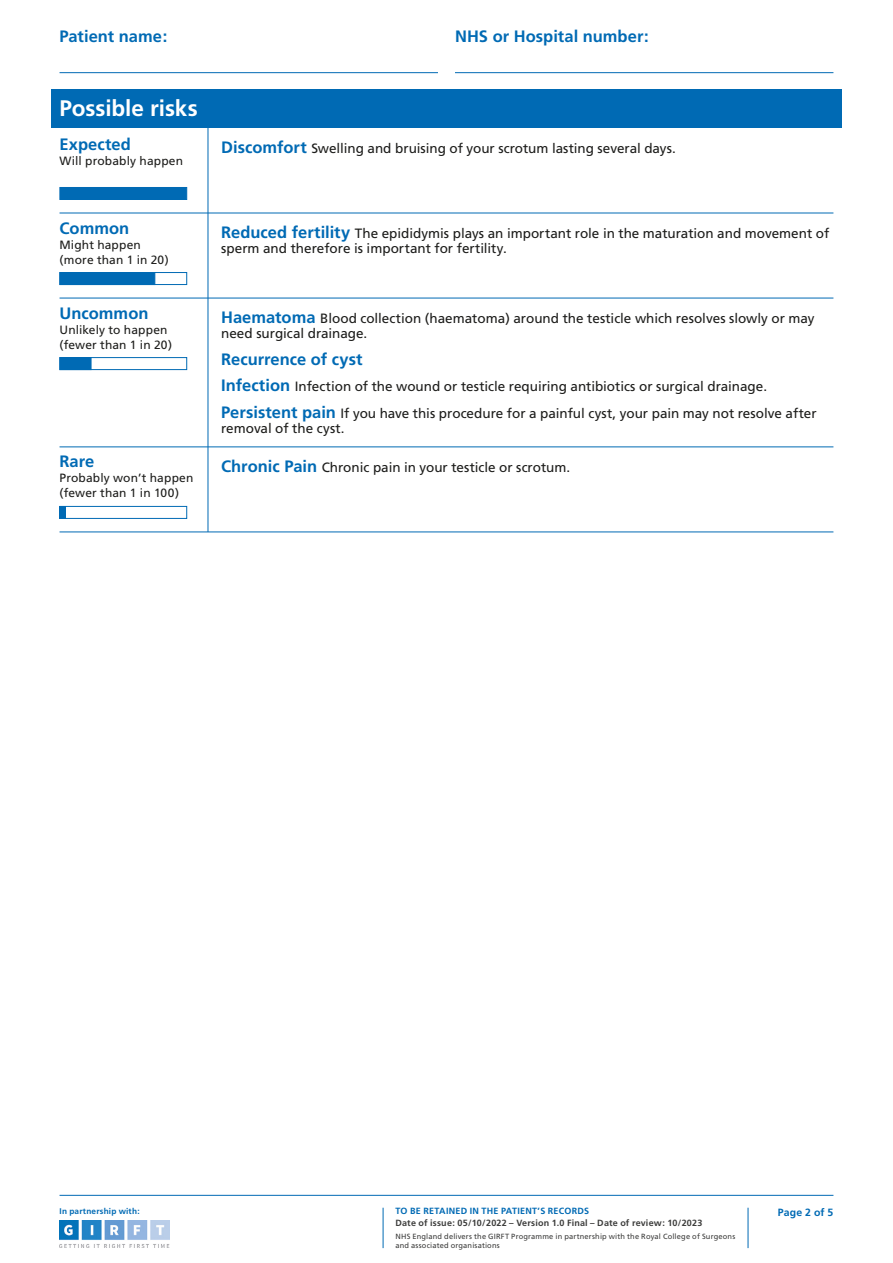
<style>
.page{position:relative;width:893px;height:1263px;background:#fff}
.page>*{position:absolute;margin:0;border:0;box-sizing:border-box;transform-origin:0 0}
.t1{font:700 22.5px "Frutiger";letter-spacing:-.005em;color:#fff}
.t2{font:700 16.5px "Frutiger";color:#006ab4}
.t3{font:13.5px/15px "Frutiger";color:#1d1d1b}
.t4{font:12px/15px "Frutiger";letter-spacing:.01em;color:#1d1d1b}
.t5{font:700 10.5px "Frutiger";letter-spacing:.015em;color:#006ab4}
.t6{font:700 9px "Frutiger";letter-spacing:.02em;color:#3c3c3b}
.t7{font:700 9px "Frutiger";letter-spacing:.025em;color:#006ab4}
.t8{font:700 8.25px "Frutiger";letter-spacing:.025em;color:#006ab4}
.t9{font:7.5px/9px "Frutiger";letter-spacing:.02em;color:#3c3c3b}
.s1{font-weight:700;font-size:16.5px;color:#006ab4}
</style>
<div class="page">
<hr style="left:383px;top:1208px;width:1px;height:40px;background:#006ab4">
<hr style="left:748px;top:1208px;width:1px;height:40px;background:#006ab4">
<img style="left:60px;top:1220px;width:109px;height:28px">
<hr style="left:60px;top:1195px;width:773px;height:1px;background:#006ab4">
<div style="left:51px;top:89px;width:791px;height:39px;background:#006ab4"></div>
<hr style="left:60px;top:213px;width:773px;height:1px;background:#006ab4">
<hr style="left:60px;top:298px;width:773px;height:1px;background:#006ab4">
<hr style="left:60px;top:446px;width:773px;height:1px;background:#006ab4">
<hr style="left:60px;top:531px;width:773px;height:1px;background:#006ab4">
<hr style="left:208px;top:128px;width:1px;height:404px;background:#006ab4">
<div style="left:60px;top:357px;width:127px;height:13px;border:1px solid #006ab4"></div>
<div style="left:60px;top:357px;width:31px;height:13px;background:#006ab4"></div>
<div style="left:60px;top:272px;width:127px;height:13px;border:1px solid #006ab4"></div>
<div style="left:60px;top:272px;width:95px;height:13px;background:#006ab4"></div>
<div style="left:60px;top:187px;width:127px;height:13px;background:#006ab4"></div>
<div style="left:60px;top:506px;width:127px;height:13px;border:1px solid #006ab4"></div>
<div style="left:60px;top:506px;width:6px;height:13px;background:#006ab4"></div>
<hr style="left:60px;top:72px;width:378px;height:1px;background:#006ab4">
<hr style="left:455px;top:72px;width:378px;height:1px;background:#006ab4">
<h2 class="t2" style="left:60px;top:27px;width:109px">Patient name:</h2>
<h2 class="t2" style="left:455px;top:27px;width:195px">NHS or Hospital number:</h2>
<h2 class="t1" style="left:60px;top:95px;width:140px">Possible risks</h2>
<h2 class="t2" style="left:60px;top:134px;width:73px">Expected</h2>
<h2 class="t4" style="left:60px;top:153px;width:125px">Will probably happen</h2>
<h2 class="t2" style="left:60px;top:218px;width:71px">Common</h2>
<h2 class="t4" style="left:60px;top:237px;width:111px">Might happen (more than 1 in 20)</h2>
<h2 class="t2" style="left:60px;top:303px;width:91px">Uncommon</h2>
<h2 class="t4" style="left:60px;top:322px;width:114px">Unlikely to happen (fewer than 1 in 20)</h2>
<h2 class="t2" style="left:60px;top:452px;width:36px">Rare</h2>
<h2 class="t4" style="left:60px;top:471px;width:135px">Probably won’t happen (fewer than 1 in 100)</h2>
<h2 class="t3" style="left:221px;top:141px;width:456px"><span class="s1">Discomfort</span> Swelling and bruising of your scrotum lasting several days.</h2>
<h2 class="t3" style="left:221px;top:226px;width:610px"><span class="s1">Reduced fertility</span> The epididymis plays an important role in the maturation and movement of sperm and therefore is important for fertility.</h2>
<h2 class="t3" style="left:221px;top:311px;width:595px"><span class="s1">Haematoma</span> Blood collection (haematoma) around the testicle which resolves slowly or may need surgical drainage.</h2>
<h2 class="t2" style="left:221px;top:349px;width:143px">Recurrence of cyst</h2>
<h2 class="t3" style="left:221px;top:379px;width:547px"><span class="s1">Infection</span> Infection of the wound or testicle requiring antibiotics or surgical drainage.</h2>
<h2 class="t3" style="left:221px;top:406px;width:597px"><span class="s1">Persistent pain</span> If you have this procedure for a painful cyst, your pain may not resolve after removal of the cyst.</h2>
<h2 class="t3" style="left:221px;top:459px;width:351px"><span class="s1">Chronic Pain</span> Chronic pain in your testicle or scrotum.</h2>
<p class="t8" style="left:60px;top:1206px;width:82px">In partnership with:</p>
<p class="t5" style="left:778px;top:1206px;width:57px">Page 2 of 5</p>
<p class="t7" style="left:395px;top:1206px;width:195px">TO BE RETAINED IN THE PATIENT’S RECORDS</p>
<p class="t6" style="left:395px;top:1217px;width:308px">Date of issue: 05/10/2022 – Version 1.0 Final – Date of review: 10/2023</p>
<p class="t9" style="left:395px;top:1232px;width:341px">NHS England delivers the GIRFT Programme in partnership with the Royal College of Surgeons and associated organisations</p>
</div>
